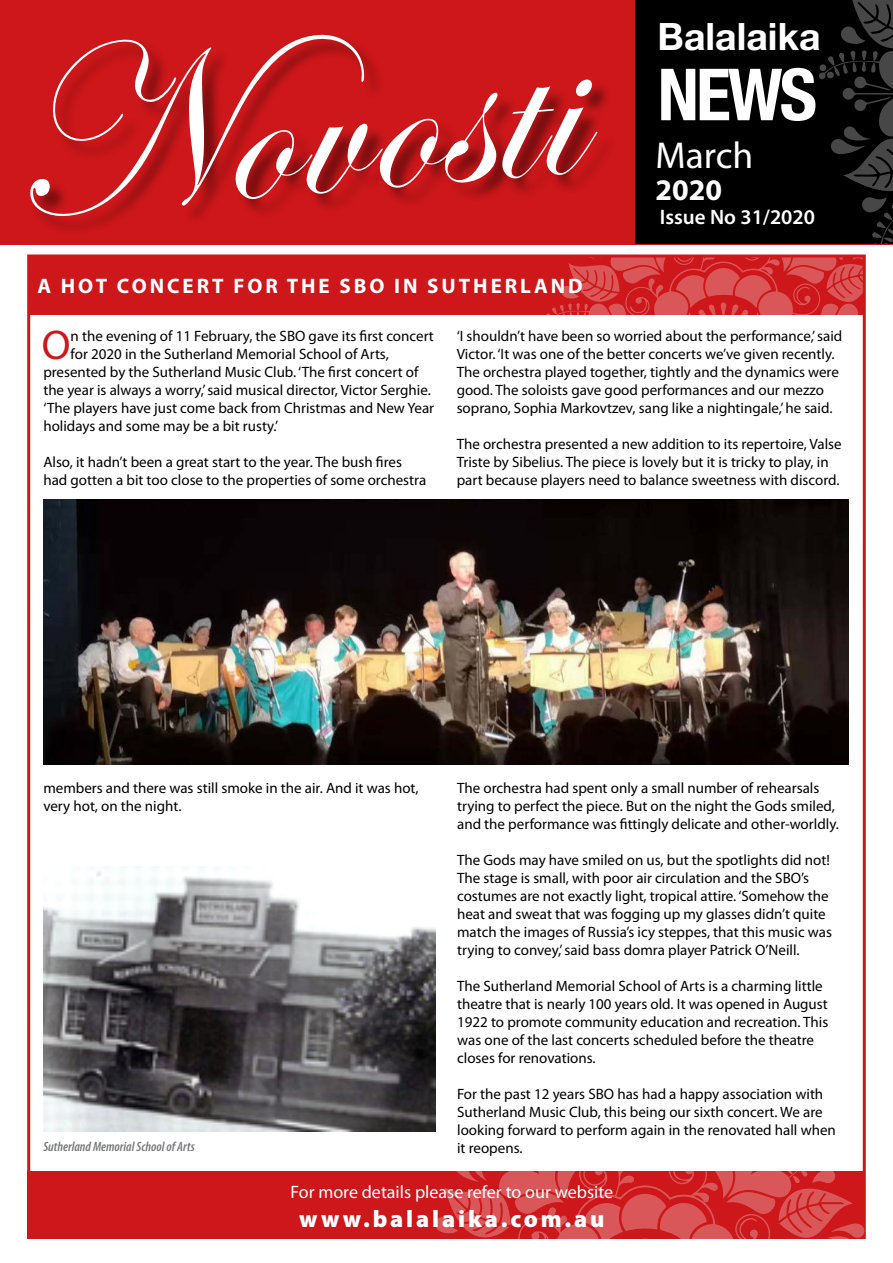
<style>
.page{position:relative;width:893px;height:1263px;background:#fff}
.page>*{position:absolute;margin:0;border:0;box-sizing:border-box;transform-origin:0 0}
.t1{font:700 condensed 72px "Helvetica Neue";color:#fff}
.t2{font:41.7px "Myriad Pro";color:#cd171a}
.t3{font:700 37.5px "Helvetica Neue";color:#fff}
.t4{font:37.5px "Myriad Pro";color:#fff}
.t5{font:700 30px "Myriad Pro";color:#fff}
.t6{font:900 24px "Myriad Pro";letter-spacing:.12em;color:#fff}
.t7{font:700 21px "Myriad Pro";letter-spacing:.14em;color:#fff}
.t8{font:600 21px "Myriad Pro";color:#fff}
.t9{font:18px "Myriad Pro";color:#fff}
.t10{font:15px/18px "Myriad Pro";color:#000}
.t11{font:italic 600 condensed 13.5px "Myriad Pro";color:#76777a}
</style>
<div class="page">
<div style="left:29px;top:256px;width:835px;height:59px;background:#cd171a"></div>
<svg style="left:546px;top:258px;width:316px;height:57px"></svg>
<div style="left:0;top:0;width:893px;height:244px;background:#cd171a"></div>
<div style="left:635px;top:0;width:258px;height:244px;background:#000"></div>
<img style="left:43px;top:500px;width:805px;height:265px">
<img style="left:43px;top:866px;width:392px;height:266px">
<div style="left:27px;top:1171px;width:837px;height:68px;background:#cd171a"></div>
<svg style="left:435px;top:1171px;width:430px;height:68px"></svg>
<div style="left:32px;top:36px;width:584px;height:199px;background:#000;opacity:.44"></div>
<svg style="left:30px;top:34px;width:567px;height:183px"></svg>
<svg style="left:819px;top:0;width:74px;height:244px"></svg>
<p class="t3" style="left:658px;top:7px;width:165px">Balalaika</p>
<p class="t1" style="left:658px;top:35px;width:161px">NEWS</p>
<p class="t4" style="left:655px;top:133px;width:99px">March</p>
<p class="t5" style="left:655px;top:170px;width:68px">2020</p>
<p class="t8" style="left:660px;top:203px;width:157px">Issue No 31/2020</p>
<p class="t7" style="left:37px;top:272px;width:547px">A HOT CONCERT FOR THE SBO IN SUTHERLAND</p>
<p class="t2" style="left:42px;top:320px;width:30px">O</p>
<p class="t10" style="left:71px;top:327px;width:365px">n the evening of 11 February, the SBO gave its first concert</p>
<p class="t10" style="left:457px;top:327px;width:387px">‘I shouldn’t have been so worried about the performance,’ said Victor. ‘It was one of the better concerts we’ve given recently.<br>The orchestra played together, tightly and the dynamics were good. The soloists gave good performances and our mezzo soprano, Sophia Markovtzev, sang like a nightingale,’ he said.</p>
<p class="t10" style="left:457px;top:435px;width:386px">The orchestra presented a new addition to its repertoire, Valse<br>Triste by Sibelius. The piece is lovely but it is tricky to play, in part because players need to balance sweetness with discord.</p>
<p class="t10" style="left:71px;top:345px;width:320px">for 2020 in the Sutherland Memorial School of Arts,</p>
<p class="t10" style="left:43px;top:363px;width:377px">presented by the Sutherland Music Club. ‘The first concert of</p>
<p class="t10" style="left:43px;top:381px;width:389px">the year is always a worry,’ said musical director, Victor Serghie.</p>
<p class="t10" style="left:43px;top:399px;width:392px">‘The players have just come back from Christmas and New Year</p>
<p class="t10" style="left:43px;top:417px;width:236px">holidays and some may be a bit rusty.’</p>
<p class="t10" style="left:43px;top:453px;width:384px">Also, it hadn’t been a great start to the year. The bush fires had gotten a bit too close to the properties of some orchestra</p>
<p class="t10" style="left:43px;top:779px;width:377px">members and there was still smoke in the air. And it was hot, very hot, on the night.</p>
<p class="t11" style="left:43px;top:1138px;width:153px">Sutherland Memorial School of Arts</p>
<p class="t10" style="left:457px;top:779px;width:383px">The orchestra had spent only a small number of rehearsals trying to perfect the piece. But on the night the Gods smiled, and the performance was fittingly delicate and other-worldly.</p>
<p class="t10" style="left:457px;top:851px;width:376px">The Gods may have smiled on us, but the spotlights did not!<br>The stage is small, with poor air circulation and the SBO’s costumes are not exactly light, tropical attire. ‘Somehow the heat and sweat that was fogging up my glasses didn’t quite match the images of Russia’s icy steppes, that this music was trying to convey,’ said bass domra player Patrick O’Neill.</p>
<p class="t10" style="left:457px;top:977px;width:373px">The Sutherland Memorial School of Arts is a charming little theatre that is nearly 100 years old. It was opened in August 1922 to promote community education and recreation. This was one of the last concerts scheduled before the theatre closes for renovations.</p>
<p class="t10" style="left:457px;top:1085px;width:380px">For the past 12 years SBO has had a happy association with Sutherland Music Club, this being our sixth concert. We are looking forward to perform again in the renovated hall when it reopens.</p>
<p class="t9" style="left:291px;top:1180px;width:324px">For more details please refer to our website</p>
<p class="t6" style="left:299px;top:1202px;width:307px">www.balalaika.com.au</p>
</div>
